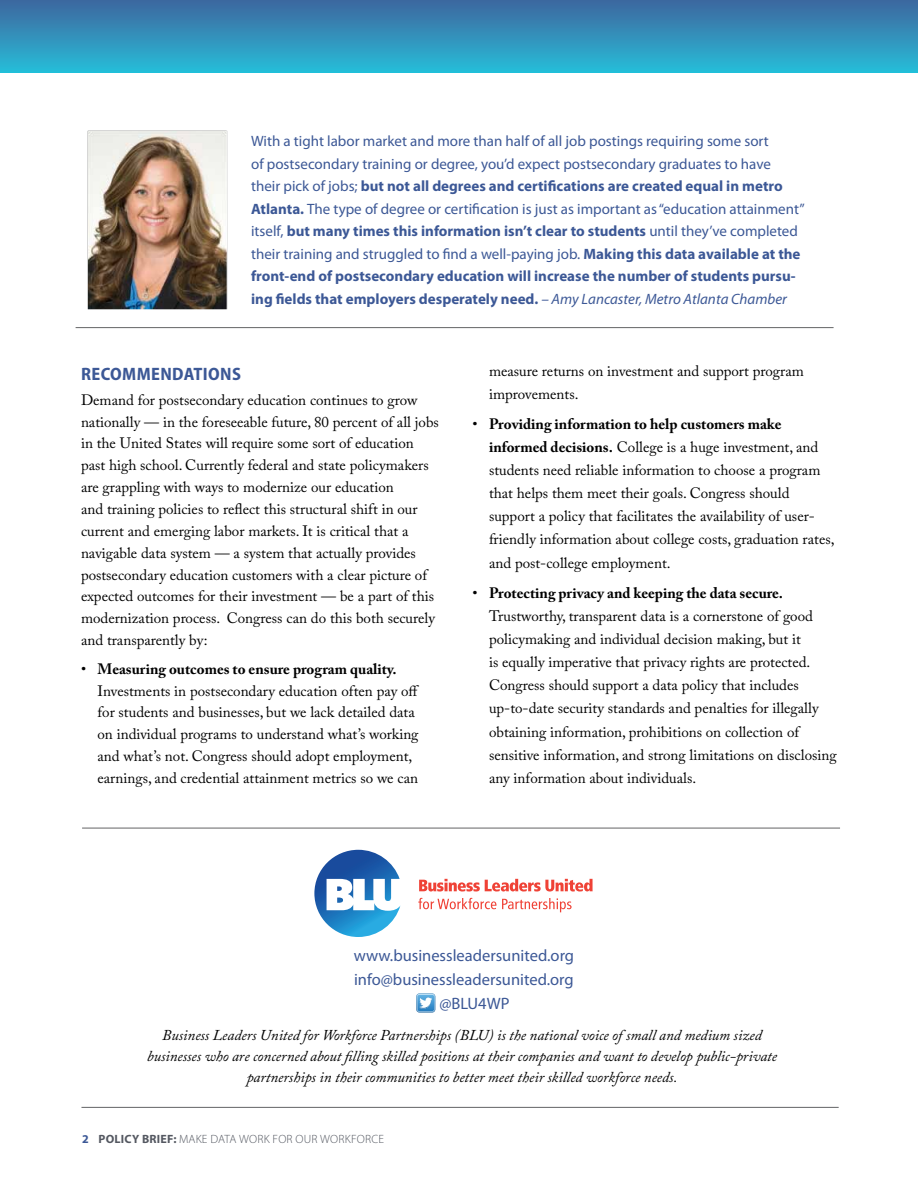
<style>
.page{position:relative;width:918px;height:1188px;background:#fff}
.page>*{position:absolute;margin:0;border:0;box-sizing:border-box;transform-origin:0 0}
.t1{font:700 semi-condensed 18px "Myriad Pro";letter-spacing:.02em;color:#3c5896}
.t2{font:16.5px "Myriad Pro";color:#3c5896}
.t3{font:15px/21.9px "Adobe Caslon Pro";color:#000}
.t4{font:15px/22.5px "Myriad Pro";color:#3c5896}
.t5{font:italic 15px/21px "Adobe Caslon Pro";color:#000;text-align:center}
.t6{font:300 12px "Myriad Pro";letter-spacing:.02em;color:#545861}
.s1{font-weight:700}
.s2{font-style:italic}
.s3{font-weight:700;color:#3c5896}
</style>
<div class="page">
<hr style="left:81px;top:1107px;width:758px;height:1px;background:#636466">
<div style="left:0;top:0;width:918px;height:72px;background:linear-gradient(to bottom,#3e669e,#27bbd7)"></div>
<img style="left:87px;top:131px;width:140px;height:179px">
<svg style="left:314px;top:850px;width:86px;height:87px"></svg>
<svg style="left:419px;top:879px;width:174px;height:13px"></svg>
<svg style="left:418px;top:898px;width:78px;height:11px"></svg>
<svg style="left:502px;top:898px;width:70px;height:14px"></svg>
<svg style="left:416px;top:993px;width:19px;height:19px"></svg>
<hr style="left:82px;top:828px;width:758px;height:1px;background:#636466">
<hr style="left:76px;top:327px;width:758px;height:1px;background:#636466">
<p class="t4" style="left:251px;top:130px;width:555px">With a tight labor market and more than half of all job postings requiring some sort<br>of postsecondary training or degree, you’d expect postsecondary graduates to have<br>their pick of jobs; <span class="s1">but not all degrees and certifications are created equal in metro Atlanta.</span> The type of degree or certification is just as important as “education attainment” itself, <span class="s1">but many times this information isn’t clear to students</span> until they’ve completed their training and struggled to find a well-paying job. <span class="s1">Making this data available at the front-end of postsecondary education will increase the number of students pursu&shy;ing fields that employers desperately need.</span> <span class="s2">– Amy Lancaster, Metro Atlanta Chamber</span></p>
<p class="t1" style="left:81px;top:364px;width:161px">RECOMMENDATIONS</p>
<p class="t3" style="left:81px;top:389px;width:359px">Demand for postsecondary education continues to grow nationally — in the foreseeable future, 80 percent of all jobs in the United States will require some sort of education past high school. Currently federal and state policymakers are grappling with ways to modernize our education<br>and training policies to reflect this structural shift in our current and emerging labor markets. It is critical that a navigable data system — a system that actually provides postsecondary education customers with a clear picture of expected outcomes for their investment — be a part of this modernization process. Congress can do this both securely and transparently by:</p>
<p class="t3" style="left:98px;top:658px;width:323px;text-indent:-16px">• <span class="s1">Measuring outcomes to ensure program quality.<br></span>Investments in postsecondary education often pay off for students and businesses, but we lack detailed data on individual programs to understand what’s working and what’s not. Congress should adopt employment, earnings, and credential attainment metrics so we can</p>
<p class="t3" style="left:489px;top:359px;width:316px;line-height:23.2px">measure returns on investment and support program improvements.</p>
<p class="t3" style="left:489px;top:412px;width:347px;line-height:23.2px;text-indent:-16px">• <span class="s1">Providing information to help customers make informed decisions.</span> College is a huge investment, and students need reliable information to choose a program that helps them meet their goals. Congress should support a policy that facilitates the availability of user&shy;friendly information about college costs, graduation rates, and post-college employment.</p>
<p class="t3" style="left:489px;top:581px;width:349px;line-height:23.2px;text-indent:-16px">• <span class="s1">Protecting privacy and keeping the data secure.<br></span>Trustworthy, transparent data is a cornerstone of good policymaking and individual decision making, but it<br>is equally imperative that privacy rights are protected.<br>Congress should support a data policy that includes up-to-date security standards and penalties for illegally obtaining information, prohibitions on collection of sensitive information, and strong limitations on disclosing any information about individuals.</p>
<p class="t2" style="left:354px;top:945px;width:222px">www.businessleadersunited.org</p>
<p class="t2" style="left:354px;top:969px;width:221px">info@businessleadersunited.org</p>
<p class="t2" style="left:439px;top:993px;width:72px">@BLU4WP</p>
<p class="t5" style="left:147px;top:1024px;width:631px">Business Leaders United for Workforce Partnerships (BLU) is the national voice of small and medium sized businesses who are concerned about filling skilled positions at their companies and want to develop public-private partnerships in their communities to better meet their skilled workforce needs.</p>
<p class="t6" style="left:82px;top:1132px;width:304px"><span class="s3">2</span> <span class="s1">POLICY BRIEF:</span> MAKE DATA WORK FOR OUR WORKFORCE</p>
</div>
